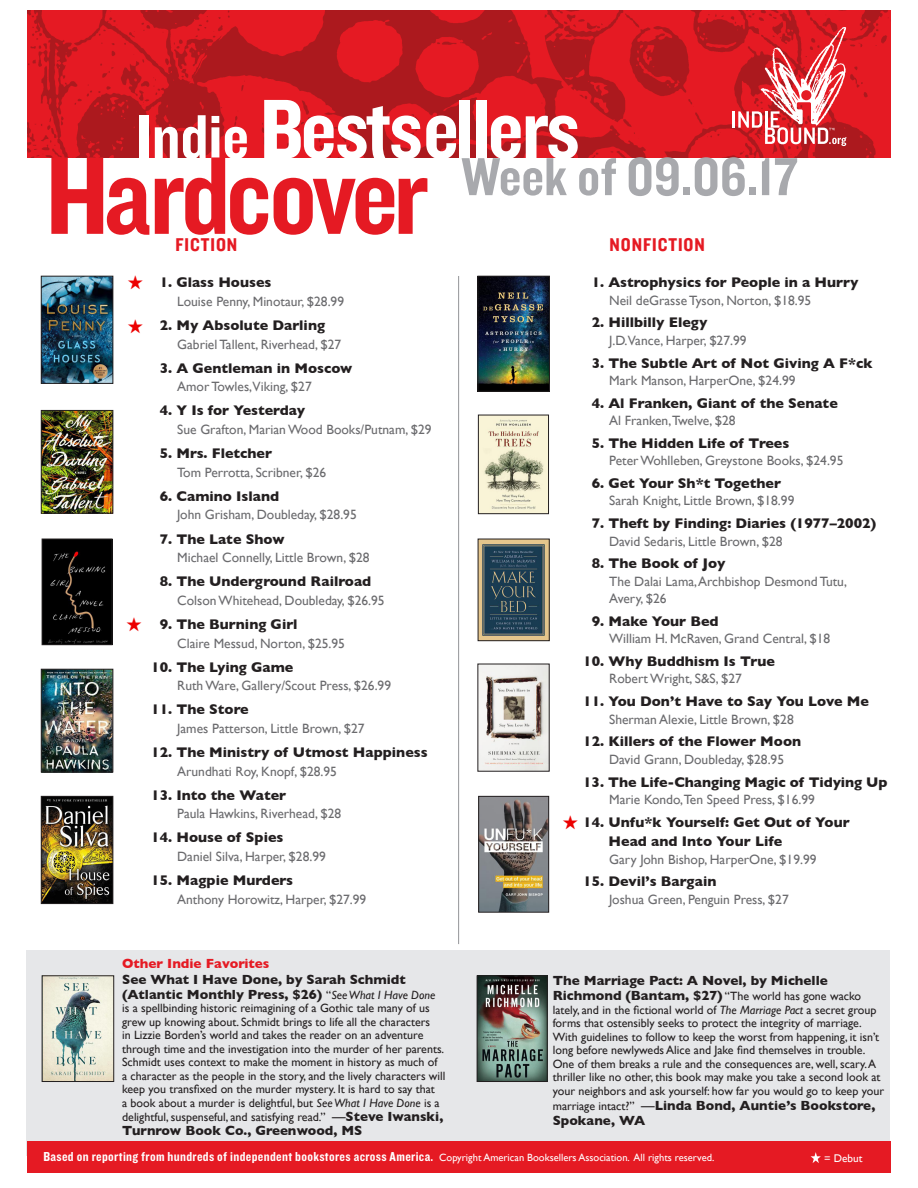
<style>
.page{position:relative;width:918px;height:1188px;background:#fff}
.page>*{position:absolute;margin:0;border:0;box-sizing:border-box;transform-origin:0 0}
.t1{font:114.6px "Knockout 50 Welterweight";letter-spacing:-.04em;color:#e51a23}
.t2{font:88.05px "Knockout 50 Welterweight";letter-spacing:-.03em;color:#fff}
.t3{font:55.5px "Knockout 50 Welterweight";color:#a8a9ad}
.t4{font:19.2px "Knockout 50 Welterweight";letter-spacing:.05em;color:#e51a23}
.BestsellerTitle{font:700 14.25px/19.6px "Gill Sans";color:#231f20}
.Body_Text_2{font:13.5px/17.4px "Gill Sans";color:#6b6b6e}
.t5{font:700 13.5px/15px "Gill Sans";color:#231f20}
.t6{font:13.5px "Knockout 50 Welterweight";letter-spacing:.025em;color:#fff}
.Book_Title{font:700 13.5px "Gill Sans";color:#e51a23}
.t7{font:12px/13.6px "Gill Sans";color:#231f20}
.t8{font:11.1px "Gill Sans";color:#fff}
.s1{font-size:65.1px}
.s2{font-weight:400;font-size:12px}
.s3{font-weight:400;font-style:italic;font-size:12px}
.s4{font-style:italic}
.s5{font-size:13.5px}
.s6{font-weight:700;font-size:13.5px}
.s7{font-family:"Gill Sans";font-size:10.5px}
.s8{font-weight:400}
</style>
<div class="page">
<img style="left:27px;top:10px;width:864px;height:148px">
<svg style="left:733px;top:27px;width:113px;height:119px"></svg>
<div style="left:26px;top:950px;width:864px;height:205px;background:#e6e7e9"></div>
<hr style="left:458px;top:276px;width:1px;height:668px;background:#939598">
<div style="left:27px;top:1142px;width:864px;height:31px;background:#e51a23"></div>
<img style="left:479px;top:978px;width:66px;height:102px">
<div style="left:477px;top:976px;width:70px;height:106px;border:1px solid #231f20"></div>
<svg style="left:811px;top:1152px;width:10px;height:11px"></svg>
<img style="left:44px;top:978px;width:68px;height:102px">
<div style="left:42px;top:976px;width:72px;height:106px;border:1px solid #231f20"></div>
<img style="left:43px;top:278px;width:68px;height:104px">
<div style="left:41px;top:276px;width:72px;height:108px;border:1px solid #231f20"></div>
<img style="left:43px;top:412px;width:68px;height:99px">
<div style="left:41px;top:410px;width:72px;height:103px;border:1px solid #231f20"></div>
<img style="left:43px;top:671px;width:68px;height:99px">
<div style="left:41px;top:669px;width:72px;height:103px;border:1px solid #231f20"></div>
<img style="left:44px;top:541px;width:66px;height:102px">
<div style="left:42px;top:539px;width:70px;height:106px;border:1px solid #231f20"></div>
<img style="left:43px;top:798px;width:68px;height:104px">
<div style="left:41px;top:796px;width:72px;height:108px;border:1px solid #231f20"></div>
<img style="left:480px;top:417px;width:67px;height:95px">
<div style="left:478px;top:415px;width:71px;height:99px;border:1px solid #231f20"></div>
<img style="left:480px;top:541px;width:67px;height:98px">
<img style="left:480px;top:798px;width:67px;height:112px">
<div style="left:478px;top:796px;width:71px;height:116px;border:1px solid #231f20"></div>
<img style="left:480px;top:278px;width:68px;height:111px">
<div style="left:478px;top:276px;width:72px;height:115px;border:1px solid #231f20"></div>
<img style="left:480px;top:666px;width:67px;height:103px">
<p class="t2" style="left:136px;top:71px;width:445px"><span class="s1">Indie</span> Bestsellers</p>
<p class="t1" style="left:46px;top:120px;width:385px">Hardcover</p>
<p class="t3" style="left:461px;top:140px;width:338px">Week of 09.06.17</p>
<p class="t4" style="left:176px;top:232px;width:63px">FICTION</p>
<p class="t4" style="left:609px;top:232px;width:97px">NONFICTION</p>
<p class="BestsellerTitle" style="left:160px;top:272px;width:113px">1. Glass Houses</p>
<p class="Body_Text_2" style="left:177px;top:292px;width:168px">Louise Penny, Minotaur, $28.99</p>
<p class="BestsellerTitle" style="left:160px;top:315px;width:167px">2. My Absolute Darling</p>
<p class="Body_Text_2" style="left:177px;top:335px;width:166px">Gabriel Tallent, Riverhead, $27</p>
<p class="BestsellerTitle" style="left:160px;top:358px;width:194px">3. A Gentleman in Moscow</p>
<p class="Body_Text_2" style="left:177px;top:378px;width:136px">Amor Towles,Viking, $27</p>
<p class="BestsellerTitle" style="left:160px;top:400px;width:147px">4. Y Is for Yesterday</p>
<p class="Body_Text_2" style="left:177px;top:421px;width:256px">Sue Grafton, Marian Wood Books/Putnam, $29</p>
<p class="BestsellerTitle" style="left:160px;top:443px;width:114px">5. Mrs. Fletcher</p>
<p class="Body_Text_2" style="left:177px;top:463px;width:151px">Tom Perrotta, Scribner, $26</p>
<p class="BestsellerTitle" style="left:160px;top:486px;width:121px">6. Camino Island</p>
<p class="Body_Text_2" style="left:177px;top:506px;width:181px">John Grisham, Doubleday, $28.95</p>
<p class="BestsellerTitle" style="left:160px;top:529px;width:126px">7. The Late Show</p>
<p class="Body_Text_2" style="left:177px;top:549px;width:194px">Michael Connelly, Little Brown, $28</p>
<p class="BestsellerTitle" style="left:160px;top:571px;width:213px">8. The Underground Railroad</p>
<p class="Body_Text_2" style="left:177px;top:591px;width:209px">Colson Whitehead, Doubleday, $26.95</p>
<p class="BestsellerTitle" style="left:160px;top:614px;width:139px">9. The Burning Girl</p>
<p class="Body_Text_2" style="left:177px;top:634px;width:169px">Claire Messud, Norton, $25.95</p>
<p class="BestsellerTitle" style="left:151px;top:657px;width:144px">10. The Lying Game</p>
<p class="Body_Text_2" style="left:177px;top:677px;width:215px">Ruth Ware, Gallery/Scout Press, $26.99</p>
<p class="BestsellerTitle" style="left:151px;top:699px;width:99px">11. The Store</p>
<p class="Body_Text_2" style="left:177px;top:720px;width:189px">James Patterson, Little Brown, $27</p>
<p class="BestsellerTitle" style="left:151px;top:742px;width:278px">12. The Ministry of Utmost Happiness</p>
<p class="Body_Text_2" style="left:177px;top:762px;width:161px">Arundhati Roy, Knopf, $28.95</p>
<p class="BestsellerTitle" style="left:151px;top:785px;width:136px">13. Into the Water</p>
<p class="Body_Text_2" style="left:177px;top:805px;width:166px">Paula Hawkins, Riverhead, $28</p>
<p class="BestsellerTitle" style="left:151px;top:827px;width:134px">14. House of Spies</p>
<p class="Body_Text_2" style="left:177px;top:848px;width:150px">Daniel Silva, Harper, $28.99</p>
<p class="BestsellerTitle" style="left:151px;top:870px;width:143px">15. Magpie Murders</p>
<p class="Body_Text_2" style="left:177px;top:890px;width:191px">Anthony Horowitz, Harper, $27.99</p>
<p class="BestsellerTitle" style="left:592px;top:272px;width:268px">1. Astrophysics for People in a Hurry</p>
<p class="Body_Text_2" style="left:609px;top:291px;width:204px">Neil deGrasse Tyson, Norton, $18.95</p>
<p class="BestsellerTitle" style="left:592px;top:312px;width:117px">2. Hillbilly Elegy</p>
<p class="Body_Text_2" style="left:609px;top:331px;width:139px">J.D.Vance, Harper, $27.99</p>
<p class="BestsellerTitle" style="left:592px;top:353px;width:282px">3. The Subtle Art of Not Giving A F*ck</p>
<p class="Body_Text_2" style="left:609px;top:372px;width:188px">Mark Manson, HarperOne, $24.99</p>
<p class="BestsellerTitle" style="left:592px;top:393px;width:248px">4. Al Franken, Giant of the Senate</p>
<p class="Body_Text_2" style="left:609px;top:412px;width:128px">Al Franken,Twelve, $28</p>
<p class="BestsellerTitle" style="left:592px;top:433px;width:199px">5. The Hidden Life of Trees</p>
<p class="Body_Text_2" style="left:609px;top:452px;width:236px">Peter Wohlleben, Greystone Books, $24.95</p>
<p class="BestsellerTitle" style="left:592px;top:473px;width:191px">6. Get Your Sh*t Together</p>
<p class="Body_Text_2" style="left:609px;top:492px;width:187px">Sarah Knight, Little Brown, $18.99</p>
<p class="BestsellerTitle" style="left:592px;top:513px;width:286px">7. Theft by Finding: Diaries (1977–2002)</p>
<p class="Body_Text_2" style="left:609px;top:532px;width:175px">David Sedaris, Little Brown, $28</p>
<p class="BestsellerTitle" style="left:592px;top:553px;width:135px">8. The Book of Joy</p>
<p class="Body_Text_2" style="left:609px;top:572px;width:239px">The Dalai Lama, Archbishop Desmond Tutu,<br>Avery, $26</p>
<p class="BestsellerTitle" style="left:592px;top:611px;width:128px">9. Make Your Bed</p>
<p class="Body_Text_2" style="left:609px;top:630px;width:223px">William H. McRaven, Grand Central, $18</p>
<p class="BestsellerTitle" style="left:583px;top:651px;width:193px">10. Why Buddhism Is True</p>
<p class="Body_Text_2" style="left:609px;top:670px;width:134px">Robert Wright, S&amp;S, $27</p>
<p class="BestsellerTitle" style="left:583px;top:691px;width:287px">11. You Don’t Have to Say You Love Me</p>
<p class="Body_Text_2" style="left:609px;top:710px;width:186px">Sherman Alexie, Little Brown, $28</p>
<p class="BestsellerTitle" style="left:583px;top:731px;width:220px">12. Killers of the Flower Moon</p>
<p class="Body_Text_2" style="left:609px;top:750px;width:176px">David Grann, Doubleday, $28.95</p>
<p class="BestsellerTitle" style="left:583px;top:772px;width:306px">13. The Life-Changing Magic of Tidying Up</p>
<p class="Body_Text_2" style="left:609px;top:790px;width:207px">Marie Kondo,Ten Speed Press, $16.99</p>
<p class="BestsellerTitle" style="left:609px;top:812px;width:243px;text-indent:-25px">14. Unfu*k Yourself: Get Out of Your<br>Head and Into Your Life</p>
<p class="Body_Text_2" style="left:609px;top:850px;width:209px">Gary John Bishop, HarperOne, $19.99</p>
<p class="BestsellerTitle" style="left:583px;top:871px;width:135px">15. Devil’s Bargain</p>
<p class="Body_Text_2" style="left:609px;top:890px;width:181px">Joshua Green, Penguin Press, $27</p>
<p class="Book_Title" style="left:122px;top:953px;width:149px">Other Indie Favorites</p>
<p class="t5" style="left:122px;top:972px;width:315px;line-height:14.2px">See What I Have Done, by Sarah Schmidt (Atlantic Monthly Press, $26) <span class="s2">“</span><span class="s3">See What I Have Done</span></p>
<p class="t7" style="left:122px;top:1001px;width:325px">is a spellbinding historic reimagining of a Gothic tale many of us grew up knowing about. Schmidt brings to life all the characters<br>in Lizzie Borden’s world and takes the reader on an adventure through time and the investigation into the murder of her parents.<br>Schmidt uses context to make the moment in history as much of a character as the people in the story, and the lively characters will keep you transfixed on the murder mystery. It is hard to say that<br>a book about a murder is delightful, but <span class="s4">See What I Have Done</span> is a delightful, suspenseful, and satisfying read.” <span class="s5">—</span><span class="s6">Steve Iwanski,</span></p>
<p class="t5" style="left:122px;top:1123px;width:242px">Turnrow Book Co., Greenwood, MS</p>
<p class="t6" style="left:44px;top:1147px;width:672px">Based on reporting from hundreds of independent bookstores across America. <span class="s7">Copyright American Booksellers Association. All rights reserved.</span></p>
<p class="t5" style="left:553px;top:973px;width:277px">The Marriage Pact: A Novel, by Michelle</p>
<p class="t7" style="left:553px;top:989px;width:333px"><span class="s6">Richmond (Bantam, $27)</span> “The world has gone wacko lately, and in the fictional world of <span class="s4">The Marriage Pact</span> a secret group forms that ostensibly seeks to protect the integrity of marriage.<br>With guidelines to follow to keep the worst from happening, it isn’t long before newlyweds Alice and Jake find themselves in trouble.<br>One of them breaks a rule and the consequences are, well, scary. A thriller like no other, this book may make you take a second look at your neighbors and ask yourself: how far you would go to keep your</p>
<p class="t5" style="left:553px;top:1097px;width:324px"><span class="s2">marriage intact?”</span> <span class="s8">—</span>Linda Bond, Auntie’s Bookstore,<br>Spokane, WA</p>
<p class="t8" style="left:824px;top:1151px;width:40px">= Debut</p>
</div>
